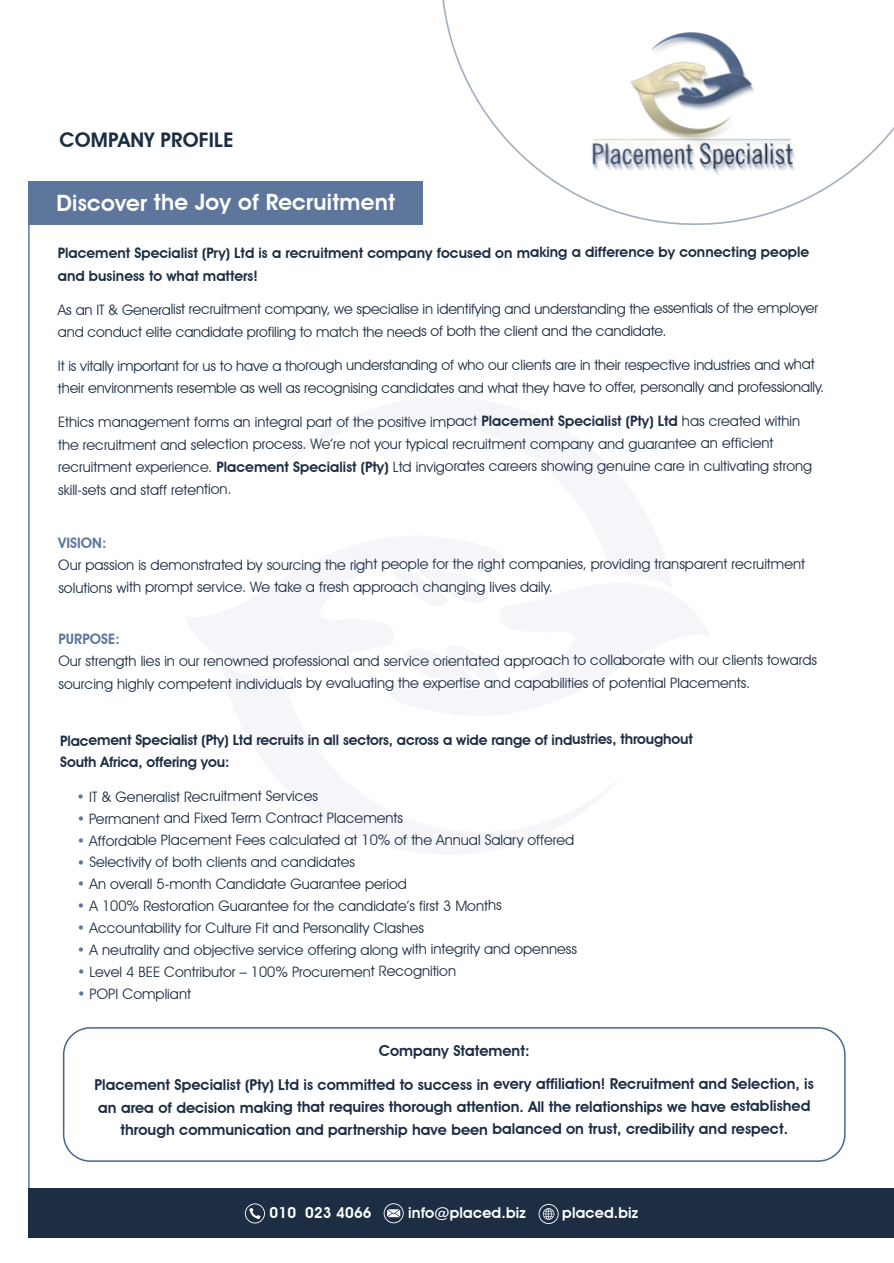
<style>
.page{position:relative;width:894px;height:1263px;background:#fff}
.page>*{position:absolute;margin:0;border:0;box-sizing:border-box;transform-origin:0 0}
.t1{font:600 22.5px "Avant Garde IT Cby BT";letter-spacing:.01em;color:#fff}
.t2{font:600 20.1px "Avant Garde IT Cby BT";letter-spacing:.01em;color:#1c2d44}
.t3{font:600 15px/22.5px "Avant Garde IT Cby BT";color:#1c2d44;text-align:center}
.t4{font:600 15px "Avant Garde IT Cby BT";letter-spacing:.01em;color:#fff}
.t5{font:14.4px/22.6px "Avant Garde IT Cby BT";color:#1c2d44}
.t6{font:600 14.4px/23.1px "Avant Garde IT Cby BT";color:#1c2d44}
.t7{font:600 14.4px "Avant Garde IT Cby BT";color:#5e769c}
.s1{font-weight:600}
.s2{color:#5e769c}
</style>
<div class="page">
<div style="left:28px;top:181px;width:394px;height:44px;background:#5e769c"></div>
<img style="left:442px;top:0;width:451px;height:225px">
<img style="left:590px;top:30px;width:206px;height:147px">
<hr style="left:28px;top:191px;width:2px;height:1017px;background:#5e769c">
<div style="left:28px;top:1188px;width:865px;height:49px;background:#1c2d44"></div>
<svg style="left:245px;top:1203px;width:20px;height:20px"></svg>
<svg style="left:383px;top:1203px;width:20px;height:20px"></svg>
<svg style="left:538px;top:1204px;width:20px;height:20px"></svg>
<div style="left:63px;top:1027px;width:782px;height:135px;border:2px solid #45668e;border-radius:27px"></div>
<h2 class="t2" style="left:59px;top:131px;width:175px">COMPANY PROFILE</h2>
<h1 class="t1" style="left:57px;top:193px;width:340px">Discover the Joy of Recruitment</h1>
<p class="t6" style="left:58px;top:242px;width:752px">Placement Specialist (Pry) Ltd is a recruitment company focused on making a difference by connecting people and business to what matters!</p>
<p class="t5" style="left:58px;top:299px;width:761px">As an IT &amp; Generalist recruitment company, we specialise in identifying and understanding the essentials of the employer and conduct elite candidate profiling to match the needs of both the client and the candidate.</p>
<p class="t5" style="left:58px;top:355px;width:767px">It is vitally important for us to have a thorough understanding of who our clients are in their respective industries and what their environments resemble as well as recognising candidates and what they have to offer, personally and professionally.</p>
<p class="t5" style="left:58px;top:412px;width:755px">Ethics management forms an integral part of the positive impact <span class="s1">Placement Specialist (Pty) Ltd</span> has created within the recruitment and selection process. We’re not your typical recruitment company and guarantee an efficient recruitment experience. <span class="s1">Placement Specialist (Pty)</span> Ltd invigorates careers showing genuine care in cultivating strong skill-sets and staff retention.</p>
<p class="t7" style="left:58px;top:537px;width:50px">VISION:</p>
<p class="t5" style="left:58px;top:554px;width:748px">Our passion is demonstrated by sourcing the right people for the right companies, providing transparent recruitment solutions with prompt service. We take a fresh approach changing lives daily.</p>
<p class="t7" style="left:58px;top:633px;width:63px">PURPOSE:</p>
<p class="t5" style="left:58px;top:651px;width:759px">Our strength lies in our renowned professional and service orientated approach to collaborate with our clients towards sourcing highly competent individuals by evaluating the expertise and capabilities of potential Placements.</p>
<p class="t6" style="left:60px;top:730px;width:634px;line-height:22px">Placement Specialist (Pty) Ltd recruits in all sectors, across a wide range of industries, throughout<br>South Africa, offering you:</p>
<p class="t5" style="left:77px;top:786px;width:243px"><span class="s2">•</span> IT &amp; Generalist Recruitment Services</p>
<p class="t5" style="left:77px;top:808px;width:328px"><span class="s2">•</span> Permanent and Fixed Term Contract Placements</p>
<p class="t5" style="left:77px;top:830px;width:499px"><span class="s2">•</span> Affordable Placement Fees calculated at 10% of the Annual Salary offered</p>
<p class="t5" style="left:77px;top:852px;width:280px"><span class="s2">•</span> Selectivity of both clients and candidates</p>
<p class="t5" style="left:77px;top:874px;width:331px"><span class="s2">•</span> An overall 5-month Candidate Guarantee period</p>
<p class="t5" style="left:77px;top:896px;width:426px"><span class="s2">•</span> A 100% Restoration Guarantee for the candidate’s first 3 Months</p>
<p class="t5" style="left:77px;top:918px;width:348px"><span class="s2">•</span> Accountability for Culture Fit and Personality Clashes</p>
<p class="t5" style="left:77px;top:940px;width:501px"><span class="s2">•</span> A neutrality and objective service offering along with integrity and openness</p>
<p class="t5" style="left:77px;top:962px;width:380px"><span class="s2">•</span> Level 4 BEE Contributor – 100% Procurement Recognition</p>
<p class="t5" style="left:77px;top:984px;width:115px"><span class="s2">•</span> POPI Compliant</p>
<p class="t3" style="left:378px;top:1041px;width:152px">Company Statement:</p>
<p class="t3" style="left:94px;top:1074px;width:720px">Placement Specialist (Pty) Ltd is committed to success in every affiliation! Recruitment and Selection, is an area of decision making that requires thorough attention. All the relationships we have established through communication and partnership have been balanced on trust, credibility and respect.</p>
<p class="t4" style="left:269px;top:1207px;width:104px">010 023 4066</p>
<p class="t4" style="left:408px;top:1206px;width:119px">info@placed.biz</p>
<p class="t4" style="left:562px;top:1206px;width:78px">placed.biz</p>
</div>
